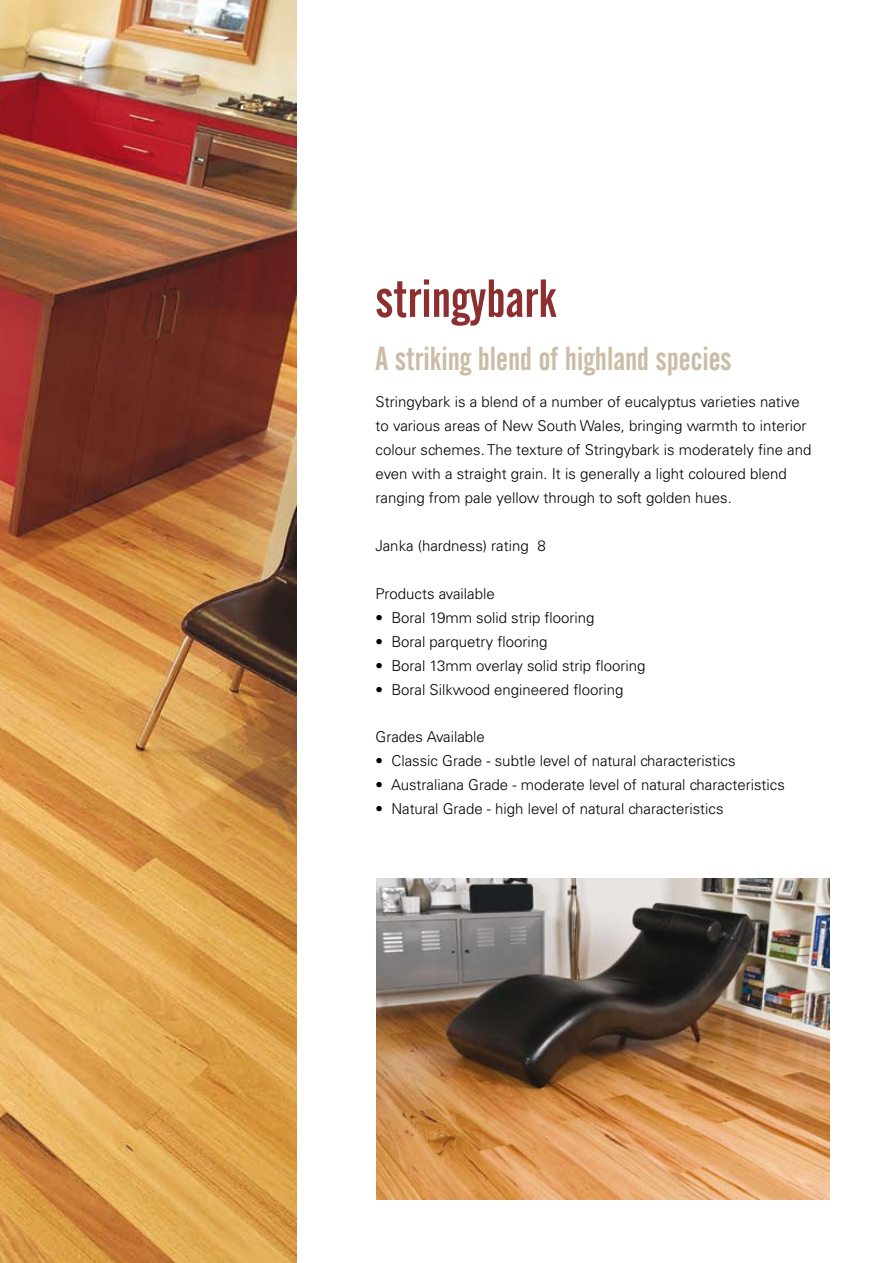
<style>
.page{position:relative;width:893px;height:1263px;background:#fff}
.page>*{position:absolute;margin:0;border:0;box-sizing:border-box;transform-origin:0 0}
.t1{font:52.95px "Alternate Gothic No 2 BT";color:#8d2e31}
.t2{font:33px "Alternate Gothic No 2 BT";color:#cabca6}
.t3{font:300 15px/24px "Univers";color:#000}
</style>
<div class="page">
<img style="left:0;top:0;width:296px;height:1263px">
<img style="left:376px;top:878px;width:453px;height:321px">
<h1 class="t1" style="left:376px;top:269px;width:183px">stringybark</h1>
<h2 class="t2" style="left:376px;top:341px;width:357px">A striking blend of highland species</h2>
<p class="t3" style="left:376px;top:390px;width:437px">Stringybark is a blend of a number of eucalyptus varieties native to various areas of New South Wales, bringing warmth to interior colour schemes. The texture of Stringybark is moderately fine and even with a straight grain. It is generally a light coloured blend ranging from pale yellow through to soft golden hues.</p>
<p class="t3" style="left:376px;top:534px;width:172px">Janka (hardness) rating 8</p>
<p class="t3" style="left:376px;top:582px;width:121px">Products available</p>
<p class="t3" style="left:376px;top:606px;width:221px">• Boral 19mm solid strip flooring</p>
<p class="t3" style="left:376px;top:630px;width:174px">• Boral parquetry flooring</p>
<p class="t3" style="left:376px;top:654px;width:271px">• Boral 13mm overlay solid strip flooring</p>
<p class="t3" style="left:376px;top:678px;width:249px">• Boral Silkwood engineered flooring</p>
<p class="t3" style="left:376px;top:724px;width:111px">Grades Available</p>
<p class="t3" style="left:376px;top:748px;width:361px">• Classic Grade - subtle level of natural characteristics</p>
<p class="t3" style="left:376px;top:772px;width:411px">• Australiana Grade - moderate level of natural characteristics</p>
<p class="t3" style="left:376px;top:796px;width:349px">• Natural Grade - high level of natural characteristics</p>
</div>
